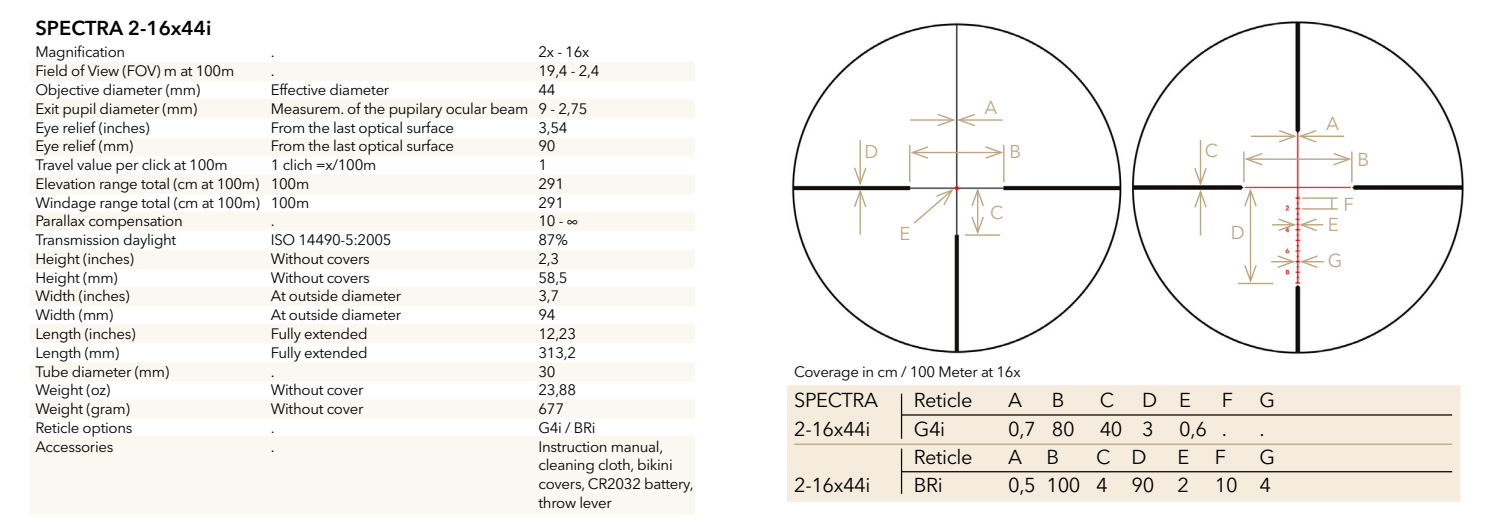
<style>
.page{position:relative;width:1489px;height:525px;background:#fff}
.page>*{position:absolute;margin:0;border:0;box-sizing:border-box;transform-origin:0 0}
.t1{font:20px/28.5px "Avenir Next LT Pro";letter-spacing:-.02em;color:#000}
.t2{font:600 20px "Avenir Next LT Pro";color:#000}
.t3{font:18.5px/35.8px "Avenir Next LT Pro";color:#bca580}
.t4{font:15px/18.8px "Avenir Next LT Pro";letter-spacing:-.02em;color:#000}
</style>
<div class="page">
<div style="left:30px;top:62px;width:664px;height:19px;background:#fbf7f1"></div>
<div style="left:30px;top:99px;width:664px;height:19px;background:#fbf7f1"></div>
<div style="left:30px;top:137px;width:664px;height:20px;background:#fbf7f1"></div>
<div style="left:30px;top:174px;width:664px;height:19px;background:#fbf7f1"></div>
<div style="left:30px;top:211px;width:664px;height:19px;background:#fbf7f1"></div>
<div style="left:30px;top:250px;width:664px;height:19px;background:#fbf7f1"></div>
<div style="left:30px;top:287px;width:664px;height:19px;background:#fbf7f1"></div>
<div style="left:30px;top:324px;width:664px;height:19px;background:#fbf7f1"></div>
<div style="left:30px;top:362px;width:664px;height:19px;background:#fbf7f1"></div>
<div style="left:30px;top:399px;width:664px;height:19px;background:#fbf7f1"></div>
<div style="left:30px;top:436px;width:664px;height:78px;background:#fbf7f1"></div>
<img style="left:791px;top:22px;width:331px;height:332px">
<div style="left:787px;top:385px;width:673px;height:116px;background:#f5ecdd"></div>
<hr style="left:900px;top:393px;width:2px;height:45px;background:#000">
<hr style="left:900px;top:448px;width:2px;height:45px;background:#000">
<hr style="left:965px;top:234px;width:35px;height:2px;background:#bca580">
<hr style="left:909px;top:145px;width:1px;height:37px;background:#bca580">
<hr style="left:1003px;top:145px;width:1px;height:37px;background:#bca580">
<hr style="left:959px;top:119px;width:43px;height:2px;background:#bca580">
<hr style="left:859px;top:140px;width:1px;height:43px;background:#bca580">
<hr style="left:859px;top:191px;width:1px;height:43px;background:#bca580">
<svg style="left:852px;top:166px;width:15px;height:42px"></svg>
<hr style="left:910px;top:119px;width:43px;height:2px;background:#bca580">
<svg style="left:936px;top:112px;width:40px;height:15px"></svg>
<svg style="left:912px;top:187px;width:42px;height:38px"></svg>
<hr style="left:912px;top:152px;width:89px;height:1px;background:#bca580">
<svg style="left:983px;top:145px;width:22px;height:15px"></svg>
<svg style="left:908px;top:145px;width:21px;height:15px"></svg>
<hr style="left:976px;top:190px;width:2px;height:42px;background:#bca580">
<svg style="left:970px;top:215px;width:15px;height:21px"></svg>
<svg style="left:970px;top:186px;width:15px;height:21px"></svg>
<hr style="left:901px;top:414px;width:550px;height:1px;background:#000">
<hr style="left:901px;top:471px;width:550px;height:1px;background:#000">
<hr style="left:794px;top:443px;width:657px;height:1px;background:#bca580">
<img style="left:1132px;top:21px;width:332px;height:333px">
<hr style="left:1237px;top:282px;width:36px;height:2px;background:#bca580">
<hr style="left:1302px;top:197px;width:35px;height:2px;background:#bca580">
<hr style="left:1302px;top:208px;width:35px;height:1px;background:#bca580">
<hr style="left:1243px;top:151px;width:1px;height:31px;background:#bca580">
<hr style="left:1350px;top:151px;width:2px;height:31px;background:#bca580">
<svg style="left:1330px;top:198px;width:2px;height:11px"></svg>
<hr style="left:1300px;top:135px;width:43px;height:2px;background:#bca580">
<hr style="left:1199px;top:140px;width:2px;height:44px;background:#bca580">
<hr style="left:1199px;top:192px;width:2px;height:43px;background:#bca580">
<svg style="left:1192px;top:166px;width:15px;height:43px"></svg>
<hr style="left:1250px;top:135px;width:44px;height:2px;background:#bca580">
<svg style="left:1277px;top:129px;width:40px;height:15px"></svg>
<svg style="left:1271px;top:217px;width:52px;height:15px"></svg>
<svg style="left:1270px;top:254px;width:53px;height:15px"></svg>
<hr style="left:1246px;top:158px;width:102px;height:2px;background:#bca580">
<svg style="left:1331px;top:152px;width:22px;height:14px"></svg>
<svg style="left:1242px;top:152px;width:21px;height:14px"></svg>
<hr style="left:1249px;top:190px;width:2px;height:91px;background:#bca580">
<svg style="left:1242px;top:263px;width:15px;height:22px"></svg>
<svg style="left:1242px;top:186px;width:15px;height:22px"></svg>
<h1 class="t2" style="left:35px;top:15px;width:177px">SPECTRA 2-16x44i</h1>
<p class="t4" style="left:35px;top:43px;width:226px">Magnification<br>Field of View (FOV) m at 100m<br>Objective diameter (mm)<br>Exit pupil diameter (mm)<br>Eye relief (inches)<br>Eye relief (mm)<br>Travel value per click at 100m<br>Elevation range total (cm at 100m)<br>Windage range total (cm at 100m)<br>Parallax compensation<br>Transmission daylight<br>Height (inches)<br>Height (mm)<br>Width (inches)<br>Width (mm)<br>Length (inches)<br>Length (mm)<br>Tube diameter (mm)<br>Weight (oz)<br>Weight (gram)<br>Reticle options<br>Accessories</p>
<p class="t4" style="left:271px;top:43px;width:259px">.<br>.<br>Effective diameter<br>Measurem. of the pupilary ocular beam<br>From the last optical surface<br>From the last optical surface<br>1 clich =x/100m<br>100m<br>100m<br>.<br>ISO 14490-5:2005<br>Without covers<br>Without covers<br>At outside diameter<br>At outside diameter<br>Fully extended<br>Fully extended<br>.<br>Without cover<br>Without cover<br>.<br>.</p>
<p class="t4" style="left:538px;top:43px;width:156px">2x - 16x<br>19,4 - 2,4<br>44<br>9 - 2,75<br>3,54<br>90<br>1<br>291<br>291<br>10 - ∞<br>87%<br>2,3<br>58,5<br>3,7<br>94<br>12,23<br>313,2<br>30<br>23,88<br>677<br>G4i / BRi<br>Instruction manual, cleaning cloth, bikini covers, CR2032 battery, throw lever</p>
<p class="t3" style="left:984px;top:89px;width:14px">A</p>
<p class="t3" style="left:864px;top:134px;width:15px">D</p>
<p class="t3" style="left:1009px;top:134px;width:13px">B</p>
<p class="t3" style="left:899px;top:215px;width:12px">E</p>
<p class="t3" style="left:990px;top:195px;width:15px">C</p>
<p class="t3" style="left:1204px;top:132px;width:15px">C</p>
<p class="t3" style="left:1230px;top:215px;width:16px">D</p>
<p class="t4" style="left:794px;top:362px;width:228px">Coverage in cm / 100 Meter at 16x</p>
<h1 class="t1" style="left:913px;top:385px;width:60px">Reticle<br>G4i<br>Reticle<br>BRi</h1>
<h1 class="t1" style="left:1008px;top:385px;width:29px">A<br>0,7<br>A<br>0,5</h1>
<h1 class="t1" style="left:1046px;top:385px;width:36px">B<br>80<br>B<br>100</h1>
<h1 class="t1" style="left:1096px;top:385px;width:28px">C<br>40<br>C<br>4</h1>
<h1 class="t1" style="left:1131px;top:385px;width:27px;text-align:center">D<br>3<br>D<br>90</h1>
<h1 class="t1" style="left:1177px;top:385px;width:31px">E<br>0,6<br>E<br>2</h1>
<h1 class="t1" style="left:1214px;top:385px;width:24px;text-align:center">F<br>.<br>F<br>10</h1>
<h1 class="t1" style="left:1259px;top:385px;width:17px">G .<br>G<br>4</h1>
<h1 class="t1" style="left:794px;top:385px;width:85px">SPECTRA<br>2-16x44i</h1>
<h1 class="t1" style="left:794px;top:471px;width:78px">2-16x44i</h1>
<p class="t3" style="left:1325px;top:105px;width:14px">A</p>
<p class="t3" style="left:1357px;top:141px;width:13px">B</p>
<p class="t3" style="left:1343px;top:186px;width:12px">F</p>
<p class="t3" style="left:1327px;top:207px;width:16px">E<br>G</p>
</div>
